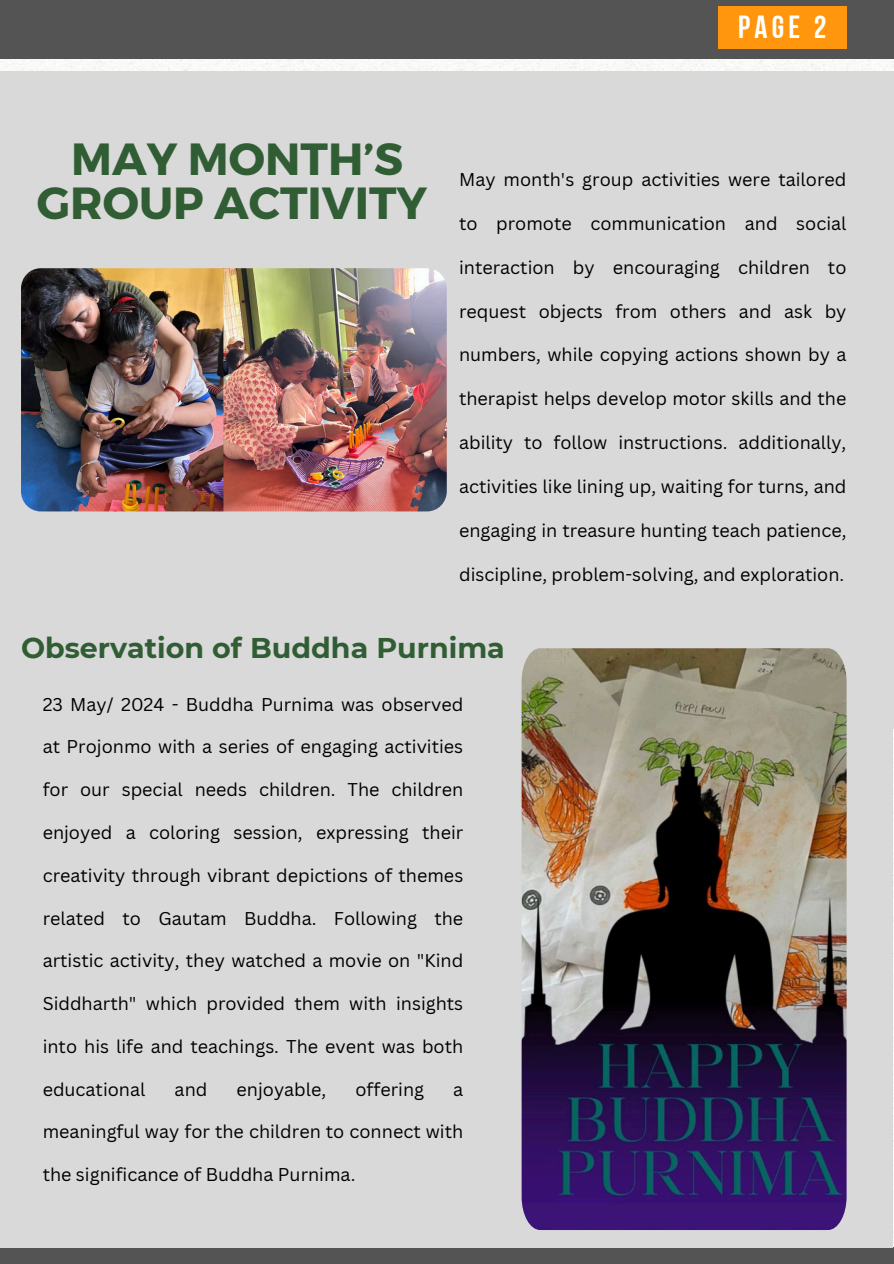
<style>
.page{position:relative;width:894px;height:1264px;background:#fff}
.page>*{position:absolute;margin:0;border:0;box-sizing:border-box;transform-origin:0 0}
.t1{font:700 45px/43.8px "Montserrat";color:#315d34;text-align:center}
.t2{font:31.95px "Bebas Neue Cyrillic";color:#fff}
.t3{font:700 28.5px "Montserrat";color:#315d34}
.t4{font:18px "Canva Sans";color:#000}
</style>
<div class="page">
<div style="left:0;top:0;width:893px;height:59px;background:#545454"></div>
<div style="left:0;top:1247px;width:893px;height:16px;background:#545454"></div>
<div style="left:0;top:71px;width:893px;height:658px;background:#d9d9d9"></div>
<img style="left:21px;top:268px;width:425px;height:243px;border-radius:20px">
<div style="left:0;top:729px;width:892px;height:518px;background:#d9d9d9"></div>
<img style="left:521px;top:648px;width:325px;height:581px">
<div style="left:717px;top:7px;width:129px;height:42px;background:#ff960d"></div>
<h3 class="t2" style="left:737px;top:14px;width:90px">PAGE 2</h3>
<p class="t1" style="left:37px;top:135px;width:392px">MAY MONTH’S<br>GROUP ACTIVITY</p>
<p class="t4" style="left:459px;top:167px;width:389px">May month's group activities were tailored</p>
<p class="t4" style="left:459px;top:210px;width:389px">to promote communication and social</p>
<p class="t4" style="left:459px;top:254px;width:389px">interaction by encouraging children to</p>
<p class="t4" style="left:459px;top:298px;width:389px">request objects from others and ask by</p>
<p class="t4" style="left:459px;top:342px;width:389px">numbers, while copying actions shown by a</p>
<p class="t4" style="left:459px;top:386px;width:389px">therapist helps develop motor skills and the</p>
<p class="t4" style="left:459px;top:430px;width:389px">ability to follow instructions. additionally,</p>
<p class="t4" style="left:459px;top:474px;width:389px">activities like lining up, waiting for turns, and</p>
<p class="t4" style="left:459px;top:518px;width:389px">engaging in treasure hunting teach patience,</p>
<p class="t4" style="left:459px;top:561px;width:386px">discipline, problem-solving, and exploration.</p>
<p class="t3" style="left:21px;top:630px;width:485px">Observation of Buddha Purnima</p>
<p class="t4" style="left:43px;top:691px;width:422px">23 May/ 2024 - Buddha Purnima was observed</p>
<p class="t4" style="left:43px;top:734px;width:422px">at Projonmo with a series of engaging activities</p>
<p class="t4" style="left:43px;top:777px;width:422px">for our special needs children. The children</p>
<p class="t4" style="left:43px;top:819px;width:422px">enjoyed a coloring session, expressing their</p>
<p class="t4" style="left:43px;top:862px;width:422px">creativity through vibrant depictions of themes</p>
<p class="t4" style="left:43px;top:905px;width:422px">related to Gautam Buddha. Following the</p>
<p class="t4" style="left:43px;top:948px;width:422px">artistic activity, they watched a movie on "Kind</p>
<p class="t4" style="left:43px;top:990px;width:422px">Siddharth" which provided them with insights</p>
<p class="t4" style="left:43px;top:1033px;width:422px">into his life and teachings. The event was both</p>
<p class="t4" style="left:43px;top:1076px;width:104px">educational</p>
<p class="t4" style="left:174px;top:1076px;width:34px">and</p>
<p class="t4" style="left:236px;top:1076px;width:91px">enjoyable,</p>
<p class="t4" style="left:355px;top:1076px;width:70px">offering</p>
<p class="t4" style="left:453px;top:1076px;width:12px">a</p>
<p class="t4" style="left:43px;top:1119px;width:422px">meaningful way for the children to connect with</p>
<p class="t4" style="left:43px;top:1161px;width:314px">the significance of Buddha Purnima.</p>
</div>
